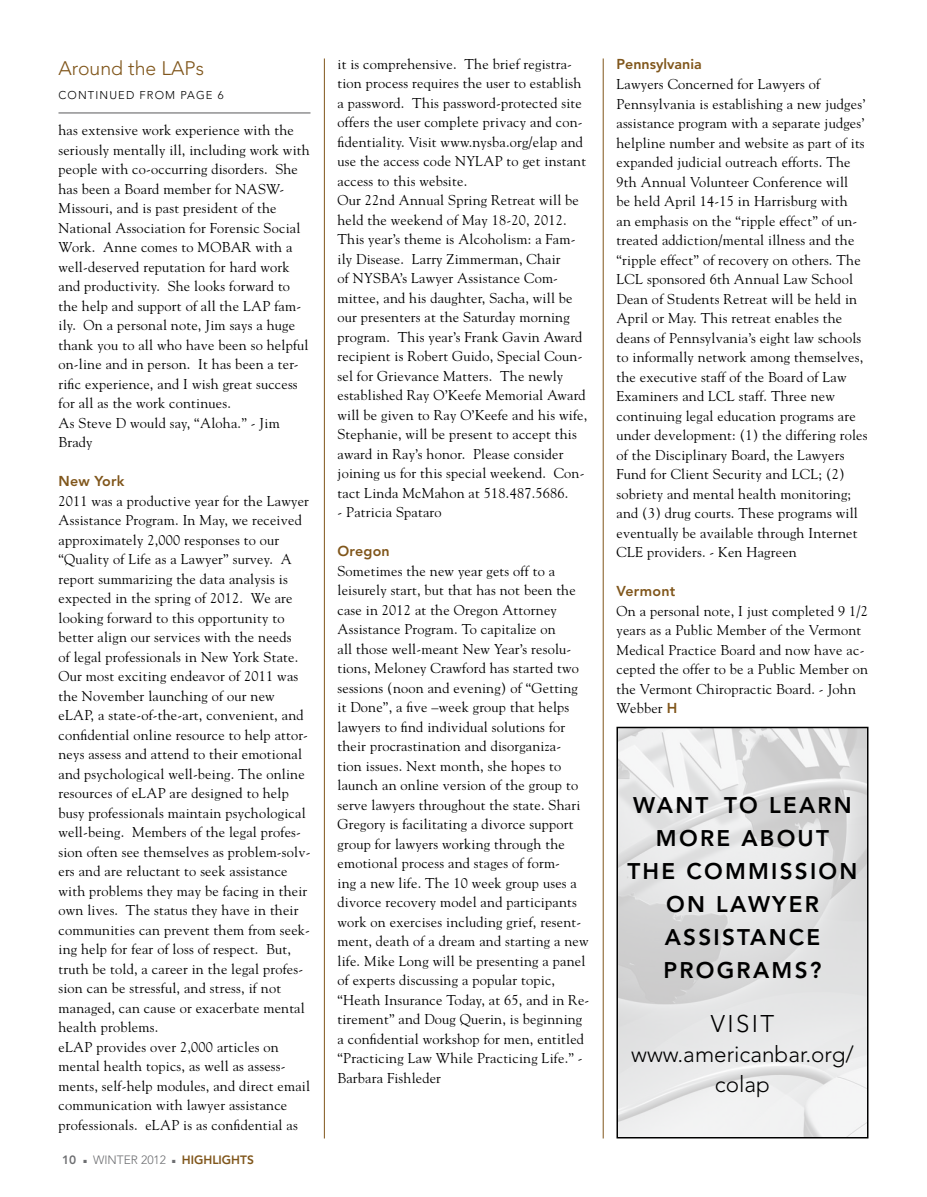
<style>
.page{position:relative;width:927px;height:1197px;background:#fff}
.page>*{position:absolute;margin:0;border:0;box-sizing:border-box;transform-origin:0 0}
.BODY____byline{font:300 24px "Avenir LT Std";letter-spacing:.1em;color:#000}
.BODY____byline-2{font:800 22.5px/33px "Avenir LT Std";letter-spacing:.1em;color:#000;text-align:center}
.BODY____byline-3{font:300 22.5px/30px "Avenir LT Std";color:#000;text-align:center}
.LAPs____HEAD{font:300 19.5px "Avenir LT Std";color:#80561b}
.BODY____copy{font:14.25px/19.5px "Goudy Std";letter-spacing:.015em;color:#000}
.BODY____copy-2{font:800 14.25px "Avenir LT Std";letter-spacing:.015em;color:#80561b}
.BODY____subhead{font:800 14.25px "Avenir LT Std";color:#80561b}
.t1{font:300 12px "Avenir LT Std";color:#6d6e71}
.t2{font:800 12px "Avenir LT Std";color:#80561b}
.t3{font:800 12px "Avenir LT Std";color:#6d6e71}
.JUMP____continued{font:300 11.25px "Avenir LT Std";letter-spacing:.1em;color:#000}
.s1{color:#6d6e71}
.s2{font-family:"Avenir LT Std";font-weight:800;color:#80561b}
</style>
<div class="page">
<hr style="left:324px;top:58px;width:1px;height:1080px;background:#80561b">
<hr style="left:603px;top:58px;width:1px;height:1080px;background:#80561b">
<hr style="left:58px;top:113px;width:252px;height:1px;background:#58595b">
<img style="left:619px;top:730px;width:246px;height:405px">
<div style="left:616px;top:727px;width:252px;height:411px;border:2px solid #000"></div>
<p class="LAPs____HEAD" style="left:58px;top:57px;width:147px">Around the LAPs</p>
<p class="JUMP____continued" style="left:58px;top:89px;width:167px">CONTINUED FROM PAGE 6</p>
<p class="BODY____copy" style="left:58px;top:121px;width:253px">has extensive work experience with the seriously mentally ill, including work with people with co-occurring disorders. She has been a Board member for NASW-Missouri, and is past president of the National Association for Forensic Social Work. Anne comes to MOBAR with a well-deserved reputation for hard work and productivity. She looks forward to the help and support of all the LAP fam&shy;ily. On a personal note, Jim says a huge thank you to all who have been so helpful on-line and in person. It has been a ter&shy;rific experience, and I wish great success for all as the work continues.</p>
<p class="BODY____copy" style="left:58px;top:413px;width:223px">As Steve D would say, “Aloha.” - Jim<br>Brady</p>
<p class="BODY____copy-2" style="left:58px;top:473px;width:68px">New York</p>
<p class="BODY____copy" style="left:58px;top:491px;width:253px">2011 was a productive year for the Lawyer Assistance Program. In May, we received approximately 2,000 responses to our “Quality of Life as a Lawyer” survey. A report summarizing the data analysis is expected in the spring of 2012. We are looking forward to this opportunity to better align our services with the needs<br>of legal professionals in New York State.<br>Our most exciting endeavor of 2011 was the November launching of our new eLAP, a state-of-the-art, convenient, and confidential online resource to help attor&shy;neys assess and attend to their emotional and psychological well-being. The online resources of eLAP are designed to help busy professionals maintain psychological well-being. Members of the legal profes&shy;sion often see themselves as problem-solv&shy;ers and are reluctant to seek assistance with problems they may be facing in their own lives. The status they have in their communities can prevent them from seek&shy;ing help for fear of loss of respect. But, truth be told, a career in the legal profes&shy;sion can be stressful, and stress, if not managed, can cause or exacerbate mental health problems.</p>
<p class="BODY____copy" style="left:58px;top:1037px;width:253px">eLAP provides over 2,000 articles on mental health topics, as well as assess&shy;ments, self-help modules, and direct email communication with lawyer assistance professionals. eLAP is as confidential as</p>
<p class="t3" style="left:62px;top:1153px;width:16px">10</p>
<p class="t1" style="left:83px;top:1153px;width:84px">■ WINTER 2012</p>
<p class="t2" style="left:172px;top:1153px;width:83px"><span class="s1">■</span> HIGHLIGHTS</p>
<p class="BODY____copy" style="left:338px;top:54px;width:250px">it is comprehensive. The brief registra&shy;tion process requires the user to establish a password. This password-protected site offers the user complete privacy and con&shy;fidentiality. Visit www.nysba.org/elap and use the access code NYLAP to get instant access to this website.</p>
<p class="BODY____copy" style="left:338px;top:190px;width:251px">Our 22nd Annual Spring Retreat will be held the weekend of May 18-20, 2012.<br>This year’s theme is Alcoholism: a Fam&shy;ily Disease. Larry Zimmerman, Chair<br>of NYSBA’s Lawyer Assistance Com&shy;mittee, and his daughter, Sacha, will be our presenters at the Saturday morning program. This year’s Frank Gavin Award recipient is Robert Guido, Special Coun&shy;sel for Grievance Matters. The newly established Ray O’Keefe Memorial Award will be given to Ray O’Keefe and his wife, Stephanie, will be present to accept this award in Ray’s honor. Please consider joining us for this special weekend. Con&shy;tact Linda McMahon at 518.487.5686.</p>
<p class="BODY____copy" style="left:338px;top:502px;width:106px">- Patricia Spataro</p>
<p class="BODY____copy-2" style="left:338px;top:543px;width:54px">Oregon</p>
<p class="BODY____copy" style="left:338px;top:561px;width:253px">Sometimes the new year gets off to a leisurely start, but that has not been the case in 2012 at the Oregon Attorney Assistance Program. To capitalize on<br>all those well-meant New Year’s resolu&shy;tions, Meloney Crawford has started two sessions (noon and evening) of “Getting it Done”, a five –week group that helps lawyers to find individual solutions for their procrastination and disorganiza-<br>tion issues. Next month, she hopes to launch an online version of the group to serve lawyers throughout the state. Shari Gregory is facilitating a divorce support group for lawyers working through the emotional process and stages of form-<br>ing a new life. The 10 week group uses a divorce recovery model and participants work on exercises including grief, resent&shy;ment, death of a dream and starting a new life. Mike Long will be presenting a panel of experts discussing a popular topic, “Heath Insurance Today, at 65, and in Re&shy;tirement” and Doug Querin, is beginning a confidential workshop for men, entitled “Practicing Law While Practicing Life.” - Barbara Fishleder</p>
<p class="BODY____subhead" style="left:617px;top:56px;width:87px">Pennsylvania</p>
<p class="BODY____copy" style="left:616px;top:74px;width:252px">Lawyers Concerned for Lawyers of Pennsylvania is establishing a new judges’ assistance program with a separate judges’ helpline number and website as part of its expanded judicial outreach efforts. The 9th Annual Volunteer Conference will<br>be held April 14-15 in Harrisburg with<br>an emphasis on the “ripple effect” of un&shy;treated addiction/mental illness and the “ripple effect” of recovery on others. The LCL sponsored 6th Annual Law School Dean of Students Retreat will be held in April or May. This retreat enables the deans of Pennsylvania’s eight law schools to informally network among themselves, the executive staff of the Board of Law Examiners and LCL staff. Three new continuing legal education programs are under development: (1) the differing roles of the Disciplinary Board, the Lawyers Fund for Client Security and LCL; (2) sobriety and mental health monitoring; and (3) drug courts. These programs will eventually be available through Internet CLE providers. - Ken Hagreen</p>
<p class="BODY____copy-2" style="left:616px;top:583px;width:60px">Vermont</p>
<p class="BODY____copy" style="left:616px;top:601px;width:253px">On a personal note, I just completed 9 1/2 years as a Public Member of the Vermont Medical Practice Board and now have ac&shy;cepted the offer to be a Public Member on the Vermont Chiropractic Board. - John Webber <span class="s2">H</span></p>
<p class="BODY____byline-2" style="left:633px;top:789px;width:220px">WANT TO LEARN<br>MORE ABOUT</p>
<p class="BODY____byline-2" style="left:627px;top:855px;width:232px">THE COMMISSION<br>ON LAWYER<br>ASSISTANCE</p>
<p class="BODY____byline-2" style="left:663px;top:954px;width:160px">PROGRAMS?</p>
<p class="BODY____byline" style="left:711px;top:1010px;width:65px">VISIT</p>
<p class="BODY____byline-3" style="left:631px;top:1040px;width:224px">www.americanbar.org/ colap</p>
</div>
